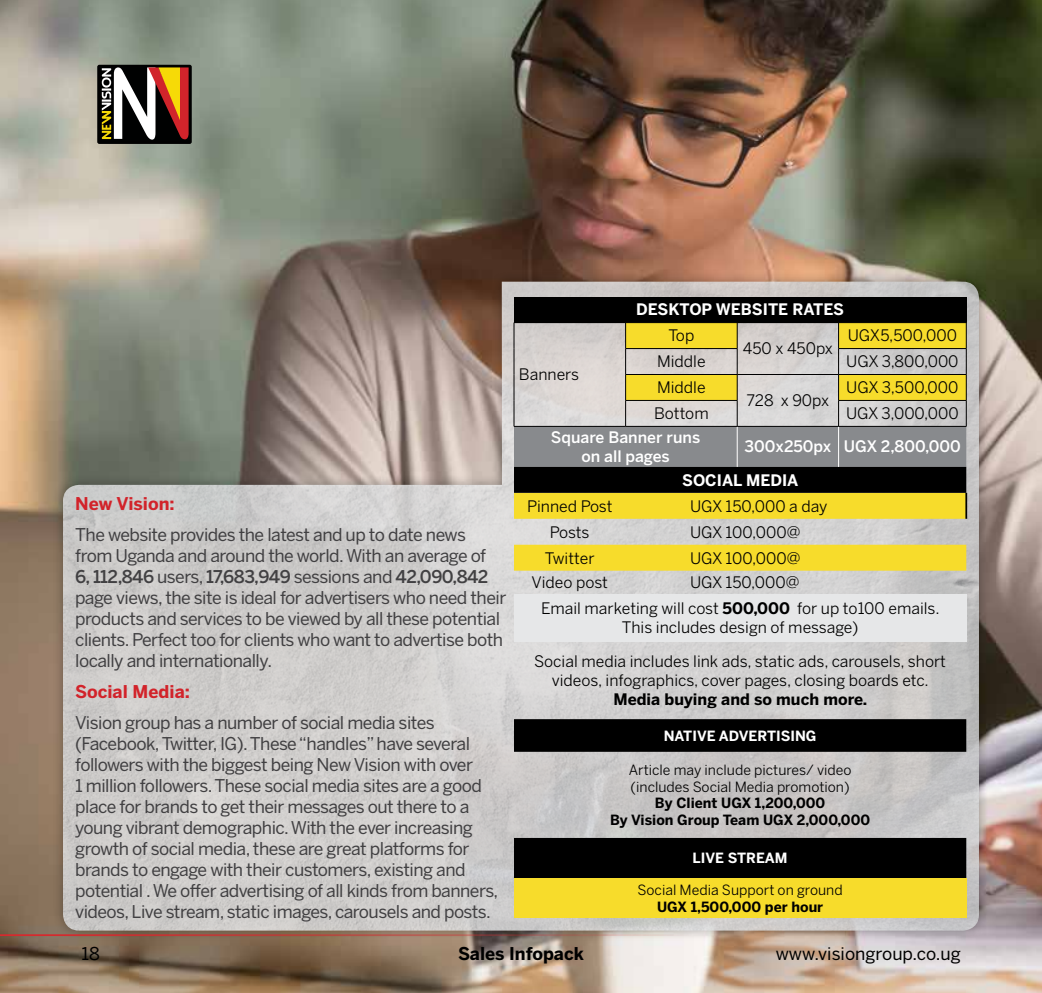
<style>
.page{position:relative;width:1042px;height:993px;background:#fff}
.page>*{position:absolute;margin:0;border:0;box-sizing:border-box;transform-origin:0 0}
.t1{font:17.5px/21px "Benton Sans";letter-spacing:-.03em;color:#414042}
.t2{font:17.5px "Benton Sans";color:#000}
.t3{font:700 17.5px "Benton Sans";color:#d2232a}
.t4{font:700 17.5px "Benton Sans";color:#000}
.t5{font:15.75px/25.9px "Benton Sans";color:#000;text-align:center}
.t6{font:500 15.75px/18.9px "Benton Sans";color:#fff;text-align:center}
.t7{font:700 15.75px "Benton Sans";color:#fff}
.t8{font:700 15.75px "Benton Sans";color:#000}
.t9{font:14px/16.8px "Benton Sans";color:#000}
.t10{font:700 14px/16.8px "Benton Sans";color:#000;text-align:center}
.t11{font:700 14px "Benton Sans";color:#fff}
.s1{font-weight:500}
.s2{font-weight:700}
</style>
<div class="page">
<img style="left:0;top:0;width:1042px;height:992px">
<div style="left:97px;top:65px;width:95px;height:79px;background:#000;border-radius:2px"></div>
<svg style="left:101px;top:68px;width:85px;height:72px"></svg>
<svg style="left:102px;top:67px;width:87px;height:72px"></svg>
<div style="left:53px;top:271px;width:936px;height:670px;background:#000;opacity:.38"></div>
<img style="left:63px;top:281px;width:916px;height:649px">
<div style="left:514px;top:296px;width:452px;height:26px;background:#000"></div>
<svg style="left:514px;top:466px;width:452px;height:412px;background:#9b967d"></svg>
<div style="left:514px;top:594px;width:452px;height:47px;background:#e6e7e8"></div>
<div style="left:514px;top:878px;width:452px;height:39px;background:#f7dc2b"></div>
<hr style="left:965px;top:492px;width:2px;height:26px;background:#000">
<svg style="left:514px;top:322px;width:453px;height:144px;background:#c1ba9a"></svg>
<hr style="left:514px;top:426px;width:111px;height:1px;background:#000">
<hr style="left:625px;top:426px;width:112px;height:1px;background:#000">
<hr style="left:737px;top:426px;width:101px;height:1px;background:#000">
<hr style="left:838px;top:426px;width:128px;height:1px;background:#000">
<hr style="left:0;top:933px;width:980px;height:2px;background:#d52a2e">
<p class="t3" style="left:75px;top:493px;width:101px">New Vision:</p>
<p class="t1" style="left:75px;top:524px;width:433px">The website provides the latest and up to date news from Uganda and around the world. With an average of<br><span class="s1">6, 112,846</span> users, <span class="s1">17,683,949</span> sessions and <span class="s1">42,090,842 </span>page views, the site is ideal for advertisers who need their products and services to be viewed by all these potential clients. Perfect too for clients who want to advertise both locally and internationally.</p>
<p class="t3" style="left:75px;top:681px;width:116px">Social Media:</p>
<p class="t1" style="left:75px;top:711px;width:425px">Vision group has a number of social media sites (Facebook, Twitter, IG). These “handles” have several followers with the biggest being New Vision with over<br>1 million followers. These social media sites are a good place for brands to get their messages out there to a young vibrant demographic. With the ever increasing growth of social media, these are great platforms for brands to engage with their customers, existing and potential . We offer advertising of all kinds from banners, videos, Live stream, static images, carousels and posts.</p>
<p class="t7" style="left:636px;top:300px;width:209px">DESKTOP WEBSITE RATES</p>
<p class="t5" style="left:848px;top:322px;width:111px">UGX5,500,000</p>
<p class="t5" style="left:668px;top:322px;width:27px">Top</p>
<p class="t5" style="left:743px;top:335px;width:92px">450 x 450px</p>
<p class="t5" style="left:657px;top:348px;width:50px">Middle</p>
<p class="t5" style="left:846px;top:348px;width:114px">UGX 3,800,000</p>
<p class="t5" style="left:657px;top:374px;width:50px">Middle</p>
<p class="t5" style="left:746px;top:387px;width:84px">728 x 90px</p>
<p class="t5" style="left:519px;top:361px;width:62px">Banners</p>
<p class="t5" style="left:846px;top:374px;width:114px">UGX 3,500,000</p>
<p class="t5" style="left:654px;top:400px;width:56px">Bottom</p>
<p class="t5" style="left:846px;top:400px;width:114px">UGX 3,000,000</p>
<p class="t6" style="left:551px;top:427px;width:151px">Square Banner runs on all pages</p>
<p class="t6" style="left:744px;top:437px;width:218px">300x250px UGX 2,800,000</p>
<p class="t7" style="left:682px;top:470px;width:118px">SOCIAL MEDIA</p>
<p class="t5" style="left:527px;top:492px;width:87px">Pinned Post</p>
<p class="t5" style="left:690px;top:492px;width:139px">UGX 150,000 a day</p>
<p class="t5" style="left:550px;top:518px;width:41px">Posts</p>
<p class="t5" style="left:690px;top:518px;width:112px">UGX 100,000@</p>
<p class="t5" style="left:545px;top:544px;width:51px">Twitter</p>
<p class="t5" style="left:690px;top:544px;width:112px">UGX 100,000@</p>
<p class="t5" style="left:532px;top:569px;width:78px">Video post</p>
<p class="t5" style="left:541px;top:569px;width:400px">UGX 150,000@<br>Email marketing will cost <span class="s2">500,000</span> for up to100 emails.</p>
<p class="t5" style="left:534px;top:610px;width:413px;line-height:34.1px">This includes design of message)<br>Social media includes link ads, static ads, carousels, short</p>
<p class="t5" style="left:552px;top:667px;width:378px">videos, infographics, cover pages, closing boards etc.</p>
<p class="t8" style="left:613px;top:689px;width:255px">Media buying and so much more.</p>
<p class="t11" style="left:664px;top:727px;width:154px">NATIVE ADVERTISING</p>
<p class="t9" style="left:629px;top:761px;width:224px">Article may include pictures/ video (includes Social Media promotion)</p>
<p class="t10" style="left:610px;top:794px;width:261px">By Client UGX 1,200,000<br>By Vision Group Team UGX 2,000,000</p>
<p class="t11" style="left:692px;top:849px;width:97px">LIVE STREAM</p>
<p class="t9" style="left:637px;top:881px;width:207px">Social Media Support on ground</p>
<p class="t10" style="left:657px;top:898px;width:168px">UGX 1,500,000 per hour</p>
<p class="t2" style="left:82px;top:943px;width:20px">18</p>
<p class="t4" style="left:458px;top:943px;width:127px">Sales Infopack</p>
<p class="t2" style="left:776px;top:943px;width:186px">www.visiongroup.co.ug</p>
</div>
